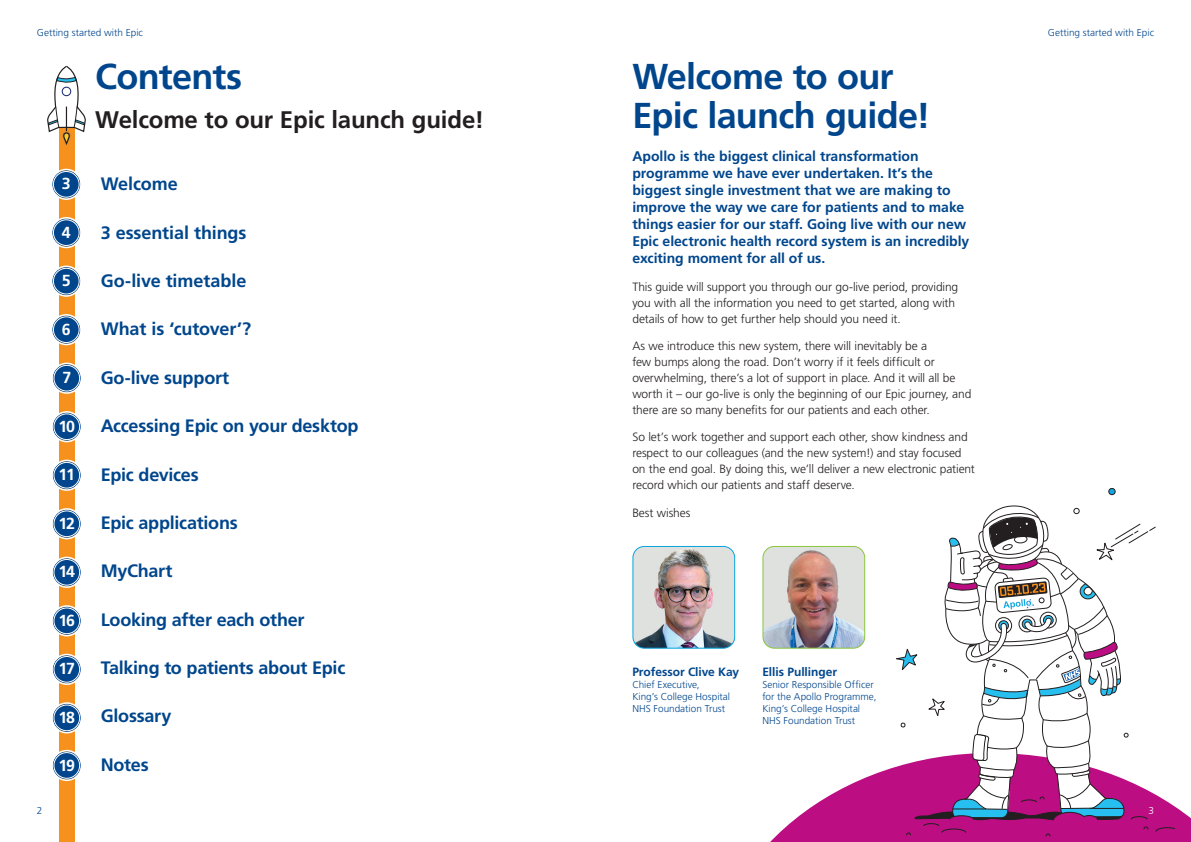
<style>
.page{position:relative;width:1191px;height:842px;background:#fff}
.page>*{position:absolute;margin:0;border:0;box-sizing:border-box;transform-origin:0 0}
.t1{font:700 36px/39px "Frutiger LT Std";letter-spacing:-.02em;color:#01468c}
.t2{font:700 24px "Frutiger LT Std";letter-spacing:-.01em;color:#231f20}
.t3{font:700 18px "Frutiger LT Std";letter-spacing:-.015em;color:#01468c}
.t4{font:700 16px "Frutiger LT Std";letter-spacing:-.075em;color:#fff}
.t5{font:700 14px/17px "Frutiger LT Std";letter-spacing:-.005em;color:#01468c}
.t6{font:300 12px/16px "Frutiger LT Std";letter-spacing:-.01em;color:#231f20}
.t7{font:700 12px "Frutiger LT Std";letter-spacing:-.005em;color:#01468c}
.t8{font:300 10px/12px "Frutiger LT Std";color:#01468c}
.t9{font:300 10px "Frutiger LT Std";color:#fff}
</style>
<div class="page">
<div style="left:59px;top:127px;width:16px;height:715px;background:#f6911e"></div>
<svg style="left:54px;top:117px;width:32px;height:664px"></svg>
<svg style="left:47px;top:65px;width:38px;height:82px"></svg>
<svg style="left:52px;top:170px;width:28px;height:28px"></svg>
<div style="left:51px;top:169px;width:31px;height:31px;border:2px solid #fff;border-radius:50%"></div>
<div style="left:53px;top:171px;width:26px;height:26px;border:1px solid #fff;border-radius:50%"></div>
<svg style="left:52px;top:219px;width:28px;height:28px"></svg>
<div style="left:51px;top:217px;width:31px;height:31px;border:2px solid #fff;border-radius:50%"></div>
<div style="left:53px;top:220px;width:26px;height:26px;border:1px solid #fff;border-radius:50%"></div>
<div style="left:52px;top:267px;width:28px;height:28px;background:#01468c;border-radius:50%"></div>
<div style="left:51px;top:266px;width:31px;height:31px;border:2px solid #fff;border-radius:50%"></div>
<div style="left:53px;top:268px;width:26px;height:26px;border:1px solid #fff;border-radius:50%"></div>
<svg style="left:52px;top:316px;width:28px;height:28px"></svg>
<div style="left:51px;top:314px;width:31px;height:31px;border:2px solid #fff;border-radius:50%"></div>
<div style="left:53px;top:317px;width:26px;height:26px;border:1px solid #fff;border-radius:50%"></div>
<div style="left:53px;top:364px;width:28px;height:28px;background:#01468c;border-radius:50%"></div>
<div style="left:51px;top:363px;width:31px;height:31px;border:2px solid #fff;border-radius:50%"></div>
<div style="left:54px;top:365px;width:26px;height:26px;border:1px solid #fff;border-radius:50%"></div>
<svg style="left:53px;top:413px;width:28px;height:28px"></svg>
<div style="left:51px;top:411px;width:31px;height:31px;border:2px solid #fff;border-radius:50%"></div>
<div style="left:54px;top:414px;width:26px;height:26px;border:1px solid #fff;border-radius:50%"></div>
<div style="left:53px;top:461px;width:28px;height:28px;background:#01468c;border-radius:50%"></div>
<div style="left:51px;top:460px;width:31px;height:31px;border:2px solid #fff;border-radius:50%"></div>
<div style="left:54px;top:462px;width:26px;height:26px;border:1px solid #fff;border-radius:50%"></div>
<div style="left:53px;top:510px;width:28px;height:28px;background:#01468c;border-radius:50%"></div>
<div style="left:51px;top:508px;width:31px;height:31px;border:2px solid #fff;border-radius:50%"></div>
<div style="left:54px;top:511px;width:26px;height:26px;border:1px solid #fff;border-radius:50%"></div>
<svg style="left:53px;top:558px;width:28px;height:28px"></svg>
<div style="left:51px;top:557px;width:31px;height:31px;border:2px solid #fff;border-radius:50%"></div>
<div style="left:54px;top:559px;width:26px;height:26px;border:1px solid #fff;border-radius:50%"></div>
<div style="left:53px;top:607px;width:28px;height:28px;background:#01468c;border-radius:50%"></div>
<div style="left:51px;top:605px;width:31px;height:31px;border:2px solid #fff;border-radius:50%"></div>
<div style="left:54px;top:608px;width:26px;height:26px;border:1px solid #fff;border-radius:50%"></div>
<svg style="left:53px;top:655px;width:28px;height:28px"></svg>
<div style="left:51px;top:654px;width:31px;height:31px;border:2px solid #fff;border-radius:50%"></div>
<div style="left:54px;top:656px;width:26px;height:26px;border:1px solid #fff;border-radius:50%"></div>
<div style="left:53px;top:704px;width:28px;height:28px;background:#01468c;border-radius:50%"></div>
<div style="left:51px;top:702px;width:31px;height:31px;border:2px solid #fff;border-radius:50%"></div>
<div style="left:54px;top:705px;width:26px;height:26px;border:1px solid #fff;border-radius:50%"></div>
<svg style="left:53px;top:751px;width:28px;height:28px"></svg>
<div style="left:51px;top:750px;width:31px;height:31px;border:2px solid #fff;border-radius:50%"></div>
<div style="left:54px;top:752px;width:26px;height:26px;border:1px solid #fff;border-radius:50%"></div>
<img style="left:764px;top:546px;width:100px;height:102px">
<div style="left:762px;top:546px;width:103px;height:103px;border:1px solid #8bc63e;border-radius:11px"></div>
<img style="left:634px;top:546px;width:100px;height:102px">
<div style="left:632px;top:546px;width:103px;height:103px;border:1px solid #08a4df;border-radius:11px"></div>
<svg style="left:770px;top:767px;width:421px;height:75px;fill:#bc0d83"></svg>
<div style="left:1108px;top:488px;width:7px;height:7px;background:#11a6e0;border-radius:50%"></div>
<div style="left:1108px;top:488px;width:7px;height:7px;border:1px solid #231f20;border-radius:50%"></div>
<svg style="left:894px;top:505px;width:280px;height:331px"></svg>
<p class="t8" style="left:37px;top:27px;width:108px">Getting started with Epic</p>
<p class="t8" style="left:1048px;top:27px;width:108px">Getting started with Epic</p>
<p class="t8" style="left:37px;top:804px;width:7px">2</p>
<h3 class="t4" style="left:62px;top:174px;width:10px">3</h3>
<h3 class="t4" style="left:62px;top:223px;width:10px">4</h3>
<h3 class="t4" style="left:62px;top:271px;width:10px">5</h3>
<h3 class="t4" style="left:62px;top:320px;width:10px">6</h3>
<h3 class="t4" style="left:62px;top:368px;width:10px">7</h3>
<h3 class="t4" style="left:58px;top:417px;width:18px">10</h3>
<h3 class="t4" style="left:58px;top:465px;width:18px">11</h3>
<h3 class="t4" style="left:58px;top:514px;width:18px">12</h3>
<h3 class="t4" style="left:58px;top:562px;width:18px">14</h3>
<h3 class="t4" style="left:58px;top:611px;width:18px">16</h3>
<h3 class="t4" style="left:58px;top:659px;width:18px">17</h3>
<h3 class="t4" style="left:58px;top:708px;width:18px">18</h3>
<h3 class="t4" style="left:58px;top:756px;width:18px">19</h3>
<h1 class="t1" style="left:95px;top:58px;width:148px">Contents</h1>
<h2 class="t2" style="left:95px;top:105px;width:390px">Welcome to our Epic launch guide!</h2>
<h3 class="t3" style="left:101px;top:173px;width:79px">Welcome</h3>
<h3 class="t3" style="left:101px;top:222px;width:147px">3 essential things</h3>
<h3 class="t3" style="left:101px;top:270px;width:147px">Go-live timetable</h3>
<h3 class="t3" style="left:101px;top:318px;width:152px">What is ‘cutover’?</h3>
<h3 class="t3" style="left:101px;top:367px;width:130px">Go-live support</h3>
<h3 class="t3" style="left:101px;top:415px;width:259px">Accessing Epic on your desktop</h3>
<h3 class="t3" style="left:101px;top:464px;width:99px">Epic devices</h3>
<h3 class="t3" style="left:101px;top:512px;width:139px">Epic applications</h3>
<h3 class="t3" style="left:101px;top:560px;width:73px">MyChart</h3>
<h3 class="t3" style="left:101px;top:609px;width:205px">Looking after each other</h3>
<h3 class="t3" style="left:101px;top:657px;width:246px">Talking to patients about Epic</h3>
<h3 class="t3" style="left:101px;top:706px;width:72px">Glossary</h3>
<h3 class="t3" style="left:101px;top:754px;width:49px">Notes</h3>
<h1 class="t1" style="left:632px;top:58px;width:300px">Welcome to our<br>Epic launch guide!</h1>
<p class="t5" style="left:632px;top:148px;width:338px">Apollo is the biggest clinical transformation programme we have ever undertaken. It’s the biggest single investment that we are making to improve the way we care for patients and to make things easier for our staff. Going live with our new Epic electronic health record system is an incredibly exciting moment for all of us.</p>
<p class="t6" style="left:632px;top:279px;width:327px">This guide will support you through our go-live period, providing you with all the information you need to get started, along with details of how to get further help should you need it.</p>
<p class="t6" style="left:632px;top:338px;width:340px">As we introduce this new system, there will inevitably be a<br>few bumps along the road. Don’t worry if it feels difficult or overwhelming, there’s a lot of support in place. And it will all be worth it – our go-live is only the beginning of our Epic journey, and there are so many benefits for our patients and each other.</p>
<p class="t6" style="left:632px;top:429px;width:344px">So let’s work together and support each other, show kindness and respect to our colleagues (and the new system!) and stay focused on the end goal. By doing this, we’ll deliver a new electronic patient record which our patients and staff deserve.</p>
<p class="t6" style="left:632px;top:505px;width:60px">Best wishes</p>
<p class="t7" style="left:632px;top:665px;width:108px">Professor Clive Kay</p>
<p class="t8" style="left:632px;top:679px;width:99px">Chief Executive,<br>King’s College Hospital<br>NHS Foundation Trust</p>
<p class="t7" style="left:762px;top:665px;width:76px">Ellis Pullinger</p>
<p class="t8" style="left:762px;top:679px;width:116px">Senior Responsible Officer for the Apollo Programme,<br>King’s College Hospital<br>NHS Foundation Trust</p>
<p class="t9" style="left:1148px;top:804px;width:7px">3</p>
</div>
